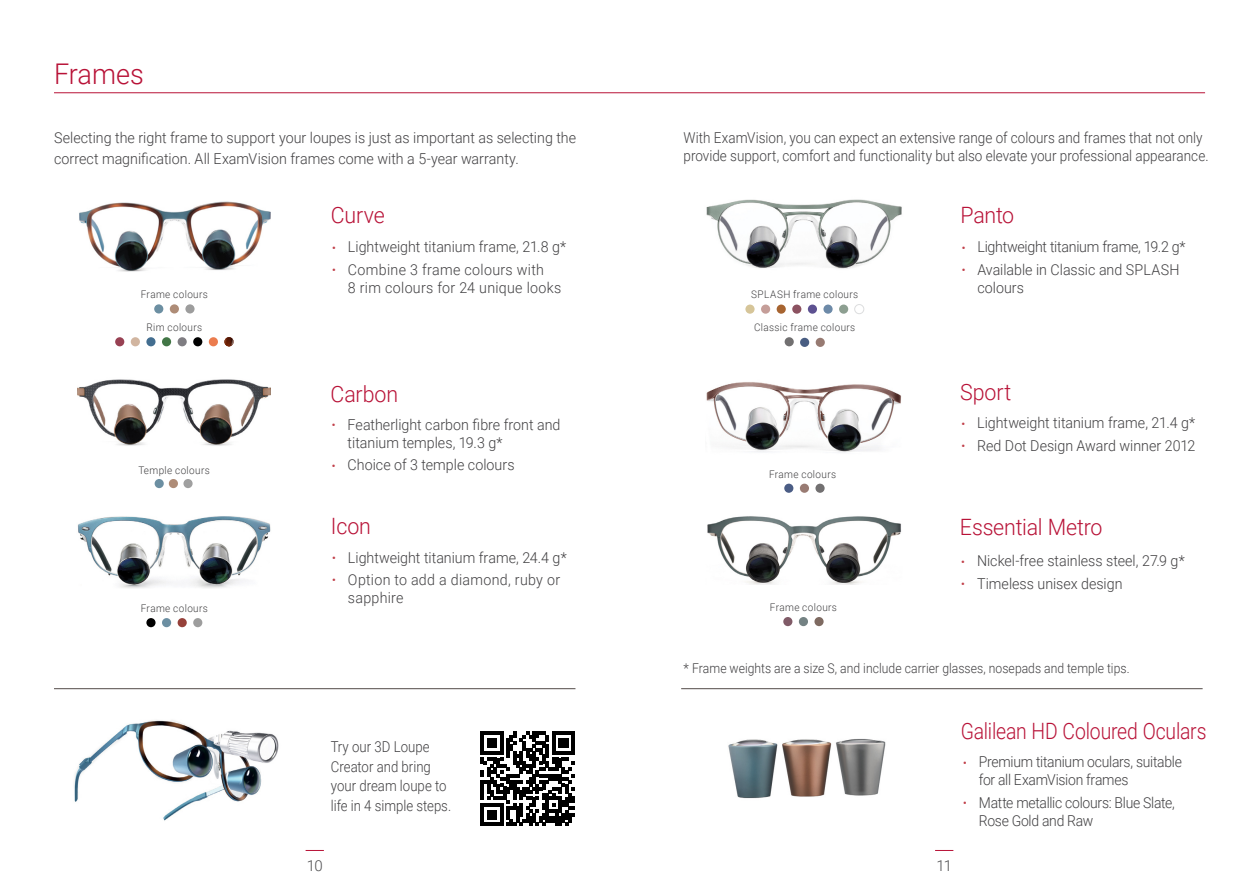
<style>
.page{position:relative;width:1259px;height:893px;background:#fff}
.page>*{position:absolute;margin:0;border:0;box-sizing:border-box;transform-origin:0 0}
.t1{font:300 28.5px "Roboto";color:#b81237;scale:.95 1}
.t2{font:300 22.5px "Roboto";letter-spacing:-.01em;color:#b81237;scale:.95 1}
.t3{font:300 22.5px "Roboto";letter-spacing:-.01em;color:#b81237;scale:.86 1}
.t4{font:300 15px/22.2px "Roboto";color:#414042;scale:.95 1}
.t5{font:300 15px/18px "Roboto";color:#414042;scale:.9 1}
.t6{font:300 15px/18px "Roboto";letter-spacing:-.02em;color:#414042;scale:.93 1}
.t7{font:300 15px/19.5px "Roboto";color:#414042;scale:.88 1}
.t8{font:300 15px "Roboto";letter-spacing:.02em;color:#414042;scale:.95 1}
.t9{font:300 15px "Roboto";color:#4d4d4f}
.t10{font:300 13.5px "Roboto";letter-spacing:.005em;color:#414042;scale:.95 1}
.t11{font:300 10.5px "Roboto";letter-spacing:.035em;color:#414042;scale:.95 1}
</style>
<div class="page">
<svg style="left:935px;top:850px;width:18px;height:1px"></svg>
<svg style="left:306px;top:850px;width:18px;height:1px"></svg>
<hr style="left:54px;top:688px;width:521px;height:1px;background:#524b48">
<hr style="left:681px;top:688px;width:521px;height:1px;background:#524b48">
<img style="left:728px;top:739px;width:158px;height:60px">
<img style="left:706px;top:199px;width:196px;height:70px">
<div style="left:745px;top:305px;width:9px;height:9px;background:#d6c599;border-radius:50%"></div>
<div style="left:761px;top:305px;width:9px;height:9px;background:#c59e99;border-radius:50%"></div>
<div style="left:776px;top:305px;width:10px;height:9px;background:#a76430;border-radius:50%"></div>
<div style="left:792px;top:305px;width:9px;height:9px;background:#8c5261;border-radius:50%"></div>
<div style="left:808px;top:305px;width:9px;height:9px;background:#5d5191;border-radius:50%"></div>
<div style="left:823px;top:305px;width:9px;height:9px;background:#6d8aa8;border-radius:50%"></div>
<div style="left:839px;top:305px;width:9px;height:9px;background:#8d9f91;border-radius:50%"></div>
<div style="left:854px;top:304px;width:10px;height:10px;border:1px solid #dcddde;border-radius:50%"></div>
<div style="left:784px;top:337px;width:10px;height:9px;background:#727071;border-radius:50%"></div>
<div style="left:800px;top:338px;width:9px;height:9px;background:#495d82;border-radius:50%"></div>
<div style="left:815px;top:338px;width:10px;height:9px;background:#977a72;border-radius:50%"></div>
<img style="left:79px;top:201px;width:191px;height:71px">
<div style="left:154px;top:304px;width:9px;height:9px;background:#6c8fa2;border-radius:50%"></div>
<div style="left:170px;top:304px;width:9px;height:9px;background:#ae8c77;border-radius:50%"></div>
<div style="left:185px;top:304px;width:10px;height:9px;background:#9d9d9d;border-radius:50%"></div>
<div style="left:115px;top:337px;width:9px;height:9px;background:#984153;border-radius:50%"></div>
<div style="left:131px;top:337px;width:9px;height:9px;background:#d1b5a0;border-radius:50%"></div>
<div style="left:146px;top:337px;width:9px;height:9px;background:#436e90;border-radius:50%"></div>
<div style="left:162px;top:337px;width:9px;height:9px;background:#427646;border-radius:50%"></div>
<div style="left:178px;top:337px;width:9px;height:9px;background:#7f7d82;border-radius:50%"></div>
<div style="left:193px;top:337px;width:9px;height:9px;background:#000;border-radius:50%"></div>
<div style="left:209px;top:337px;width:9px;height:9px;background:#eb7c4e;border-radius:50%"></div>
<svg style="left:224px;top:337px;width:10px;height:9px"></svg>
<img style="left:706px;top:382px;width:196px;height:71px">
<div style="left:169px;top:479px;width:9px;height:9px;background:#ae8c77;border-radius:50%"></div>
<div style="left:183px;top:479px;width:10px;height:9px;background:#a0a0a0;border-radius:50%"></div>
<div style="left:155px;top:479px;width:9px;height:9px;background:#6c8fa2;border-radius:50%"></div>
<img style="left:78px;top:379px;width:192px;height:67px">
<div style="left:784px;top:484px;width:9px;height:9px;background:#4b5d85;border-radius:50%"></div>
<div style="left:800px;top:484px;width:9px;height:9px;background:#997b73;border-radius:50%"></div>
<div style="left:815px;top:484px;width:9px;height:9px;background:#727071;border-radius:50%"></div>
<img style="left:74px;top:720px;width:205px;height:101px">
<img style="left:78px;top:516px;width:193px;height:72px">
<div style="left:146px;top:618px;width:10px;height:9px;background:#000;border-radius:50%"></div>
<div style="left:162px;top:618px;width:9px;height:9px;background:#6c8fa2;border-radius:50%"></div>
<div style="left:178px;top:618px;width:9px;height:9px;background:#96413a;border-radius:50%"></div>
<div style="left:193px;top:618px;width:9px;height:9px;background:#9d9d9d;border-radius:50%"></div>
<img style="left:707px;top:516px;width:194px;height:69px">
<div style="left:783px;top:617px;width:9px;height:9px;background:#805b67;border-radius:50%"></div>
<div style="left:799px;top:617px;width:9px;height:9px;background:#748283;border-radius:50%"></div>
<div style="left:814px;top:617px;width:9px;height:9px;background:#7e6a61;border-radius:50%"></div>
<hr style="left:54px;top:93px;width:1151px;height:1px;background:#b81237">
<svg style="left:480px;top:732px;width:95px;height:94px"></svg>
<h1 class="t1" style="left:54px;top:54px;width:96px">Frames</h1>
<p class="t4" style="left:54px;top:126px;width:551px;line-height:21px">Selecting the right frame to support your loupes is just as important as selecting the correct magnification. All ExamVision frames come with a 5-year warranty.</p>
<p class="t5" style="left:683px;top:128px;width:585px">With ExamVision, you can expect an extensive range of colours and frames that not only provide support, comfort and functionality but also elevate your professional appearance.</p>
<h2 class="t2" style="left:331px;top:199px;width:58px">Curve</h2>
<p class="t4" style="left:331px;top:235px;width:249px"><sup>.</sup> Lightweight titanium frame, 21.8 g* <sup>.</sup> Combine 3 frame colours with</p>
<p class="t8" style="left:348px;top:277px;width:226px">8 rim colours for 24 unique looks</p>
<p class="t11" style="left:141px;top:287px;width:72px">Frame colours</p>
<p class="t11" style="left:751px;top:287px;width:114px">SPLASH frame colours</p>
<p class="t11" style="left:147px;top:320px;width:60px">Rim colours</p>
<p class="t11" style="left:754px;top:320px;width:108px">Classic frame colours</p>
<h2 class="t2" style="left:331px;top:378px;width:73px">Carbon</h2>
<p class="t4" style="left:348px;top:415px;width:225px;line-height:18px;text-indent:-17px"><sup>.</sup> Featherlight carbon fibre front and titanium temples, 19.3 g*</p>
<p class="t11" style="left:138px;top:462px;width:77px">Temple colours</p>
<p class="t4" style="left:331px;top:453px;width:195px"><sup>.</sup> Choice of 3 temple colours</p>
<p class="t11" style="left:141px;top:601px;width:72px">Frame colours</p>
<h2 class="t2" style="left:331px;top:511px;width:44px">Icon</h2>
<p class="t4" style="left:331px;top:546px;width:250px"><sup>.</sup> Lightweight titanium frame, 24.4 g* <sup>.</sup> Option to add a diamond, ruby or</p>
<p class="t8" style="left:348px;top:587px;width:60px">sapphire</p>
<p class="t11" style="left:769px;top:466px;width:72px">Frame colours</p>
<p class="t11" style="left:770px;top:600px;width:72px">Frame colours</p>
<h2 class="t2" style="left:960px;top:199px;width:58px">Panto</h2>
<p class="t4" style="left:960px;top:235px;width:239px"><sup>.</sup> Lightweight titanium frame, 19.2 g* <sup>.</sup> Available in Classic and SPLASH</p>
<p class="t4" style="left:977px;top:276px;width:51px">colours</p>
<h2 class="t2" style="left:960px;top:376px;width:55px">Sport</h2>
<p class="t4" style="left:960px;top:411px;width:249px"><sup>.</sup> Lightweight titanium frame, 21.4 g* <sup>.</sup> Red Dot Design Award winner 2012</p>
<h2 class="t2" style="left:960px;top:511px;width:151px">Essential Metro</h2>
<p class="t4" style="left:960px;top:549px;width:238px"><sup>.</sup> Nickel-free stainless steel, 27.9 g* <sup>.</sup> Timeless unisex design</p>
<p class="t7" style="left:331px;top:736px;width:138px">Try our 3D Loupe<br>Creator and bring your dream loupe to life in 4 simple steps.</p>
<p class="t10" style="left:683px;top:659px;width:471px">* Frame weights are a size S, and include carrier glasses, nosepads and temple tips.</p>
<h2 class="t3" style="left:961px;top:715px;width:287px">Galilean HD Coloured Oculars</h2>
<p class="t6" style="left:979px;top:752px;width:220px;text-indent:-17px"><sup>.</sup> Premium titanium oculars, suitable for all ExamVision frames</p>
<p class="t6" style="left:979px;top:793px;width:212px;text-indent:-17px"><sup>.</sup> Matte metallic colours: Blue Slate,<br>Rose Gold and Raw</p>
<p class="t9" style="left:307px;top:855px;width:17px">10</p>
<p class="t9" style="left:936px;top:855px;width:17px">11</p>
</div>
